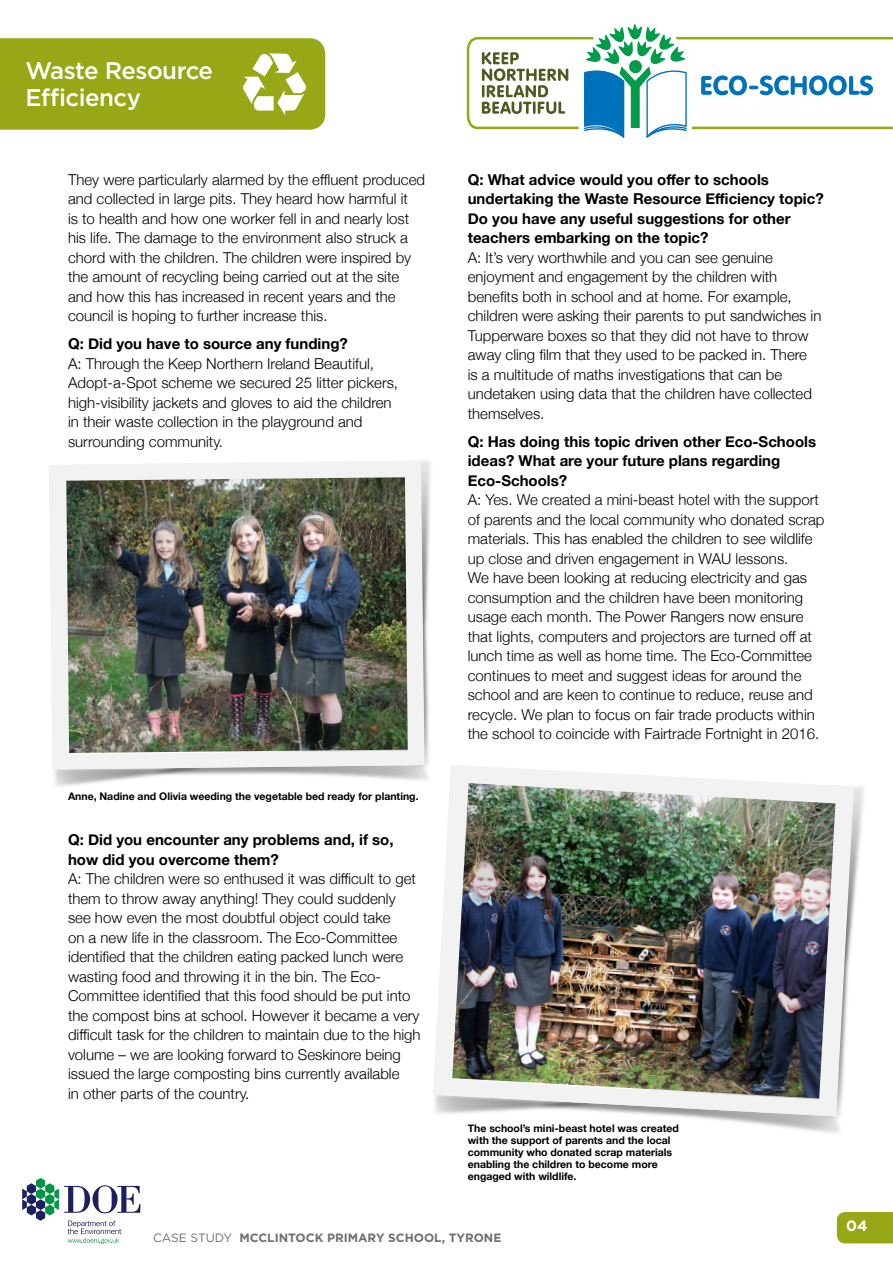
<style>
.page{position:relative;width:893px;height:1263px;background:#fff}
.page>*{position:absolute;margin:0;border:0;box-sizing:border-box;transform-origin:0 0}
.t1{font:500 24px/27px "Gotham";letter-spacing:-.02em;color:#fff}
.t2{font:300 15px/19.5px "Helvetica Neue";color:#000}
.t3{font:700 15px/19.5px "Helvetica Neue";color:#000}
.t4{font:700 15px "Gotham";color:#fff}
.t5{font:700 12px "Gotham";color:#706f6f}
.t6{font:700 10.5px/12px "Helvetica Neue";color:#000}
.s1{font-weight:400}
</style>
<div class="page">
<div style="left:837px;top:1212px;width:56px;height:31px;background:#97a715"></div>
<svg style="left:467px;top:24px;width:426px;height:114px"></svg>
<svg style="left:0;top:38px;width:325px;height:92px;background:#9eac24"></svg>
<svg style="left:22px;top:1178px;width:119px;height:66px"></svg>
<img style="left:854px;top:786px;width:10px;height:122px">
<svg style="left:433px;top:765px;width:421px;height:351px;fill:#f2f2f2"></svg>
<img style="left:452px;top:783px;width:383px;height:315px">
<img style="left:53px;top:769px;width:63px;height:17px">
<img style="left:417px;top:460px;width:13px;height:256px">
<img style="left:116px;top:716px;width:340px;height:103px">
<svg style="left:49px;top:461px;width:375px;height:308px;fill:#f2f2f2"></svg>
<img style="left:66px;top:477px;width:342px;height:276px">
<h1 class="t1" style="left:26px;top:56px;width:189px">Waste Resource<br>Efficiency</h1>
<p class="t2" style="left:68px;top:168px;width:359px">They were particularly alarmed by the effluent produced and collected in large pits. They heard how harmful it<br>is to health and how one worker fell in and nearly lost his life. The damage to the environment also struck a chord with the children. The children were inspired by the amount of recycling being carried out at the site and how this has increased in recent years and the council is hoping to further increase this.</p>
<p class="t3" style="left:68px;top:334px;width:281px">Q: Did you have to source any funding?</p>
<p class="t2" style="left:68px;top:352px;width:332px">A: Through the Keep Northern Ireland Beautiful, Adopt-a-Spot scheme we secured 25 litter pickers, high-visibility jackets and gloves to aid the children in their waste collection in the playground and surrounding community.</p>
<p class="t6" style="left:68px;top:790px;width:352px">Anne, Nadine and Olivia weeding the vegetable bed ready for planting.</p>
<p class="t3" style="left:68px;top:830px;width:327px">Q: Did you encounter any problems and, if so, how did you overcome them?</p>
<p class="t2" style="left:68px;top:868px;width:354px">A: The children were so enthused it was difficult to get them to throw away anything! They could suddenly see how even the most doubtful object could take<br>on a new life in the classroom. The Eco-Committee identified that the children eating packed lunch were wasting food and throwing it in the bin. The Eco-Committee identified that this food should be put into the compost bins at school. However it became a very difficult task for the children to maintain due to the high volume – we are looking forward to Seskinore being issued the large composting bins currently available<br>in other parts of the country.</p>
<p class="t3" style="left:468px;top:170px;width:357px">Q: What advice would you offer to schools undertaking the Waste Resource Efficiency topic?<br>Do you have any useful suggestions for other teachers embarking on the topic?</p>
<p class="t2" style="left:468px;top:247px;width:355px">A: It’s very worthwhile and you can see genuine enjoyment and engagement by the children with benefits both in school and at home. For example, children were asking their parents to put sandwiches in Tupperware boxes so that they did not have to throw away cling film that they used to be packed in. There<br>is a multitude of maths investigations that can be undetaken using data that the children have collected themselves.</p>
<p class="t3" style="left:468px;top:432px;width:350px">Q: Has doing this topic driven other Eco-Schools ideas? What are your future plans regarding<br>Eco-Schools?</p>
<p class="t2" style="left:468px;top:489px;width:358px">A: Yes. We created a mini-beast hotel with the support of parents and the local community who donated scrap materials. This has enabled the children to see wildlife up close and driven engagement in WAU lessons.<br>We have been looking at reducing electricity and gas consumption and the children have been monitoring usage each month. The Power Rangers now ensure that lights, computers and projectors are turned off at lunch time as well as home time. The Eco-Committee continues to meet and suggest ideas for around the school and are keen to continue to reduce, reuse and recycle. We plan to focus on fair trade products within the school to coincide with Fairtrade Fortnight in 2016.</p>
<p class="t6" style="left:468px;top:1122px;width:213px">The school’s mini-beast hotel was created with the support of parents and the local community who donated scrap materials enabling the children to become more engaged with wildlife.</p>
<p class="t5" style="left:153px;top:1229px;width:350px"><span class="s1">CASE STUDY</span> MCCLINTOCK PRIMARY SCHOOL, TYRONE</p>
<p class="t4" style="left:846px;top:1216px;width:23px">04</p>
</div>
